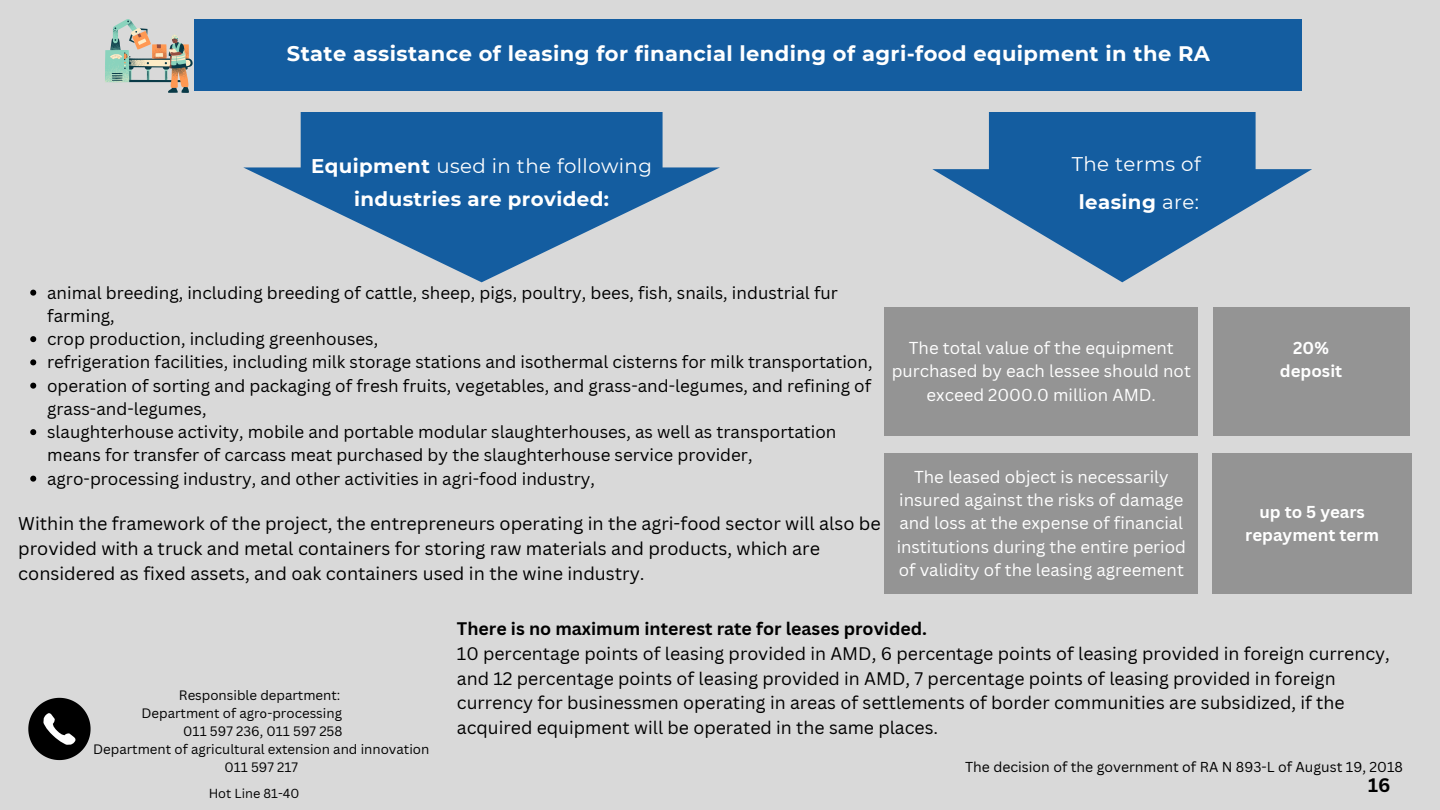
<style>
.page{position:relative;width:1440px;height:810px;background:#d9d9d9}
.page>*{position:absolute;margin:0;border:0;box-sizing:border-box;transform-origin:0 0}
.t1{font:700 21px "Montserrat";letter-spacing:.02em;color:#fff}
.t2{font:700 19.8px/33px "Montserrat";letter-spacing:.02em;color:#fff;text-align:center}
.t3{font:19.8px/37.5px "Montserrat";letter-spacing:.02em;color:#fff;text-align:center}
.t4{font:700 19px "Canva Sans";color:#000}
.t5{font:18px/24.8px "Canva Sans";color:#000}
.t6{font:17.7px/24.8px "Canva Sans";color:#000}
.t7{font:17px/23.2px "Canva Sans";color:#000}
.t8{font:16.8px/23.2px "Canva Sans";color:#fff;text-align:center}
.t9{font:700 16.8px/23.2px "Canva Sans";color:#fff;text-align:center}
.t10{font:14px "Canva Sans";color:#000}
.t11{font:13.3px/18px "Canva Sans";color:#000;text-align:center}
.t12{font:12.8px "Canva Sans";color:#000}
.s1{font-weight:400}
.s2{font-weight:700}
.s3{font-family:"Noto Sans Armenian"}
</style>
<div class="page">
<div style="left:195px;top:19px;width:1107px;height:72px;background:#145da0"></div>
<svg style="left:28px;top:698px;width:63px;height:62px"></svg>
<div style="left:884px;top:307px;width:314px;height:129px;background:#949494"></div>
<svg style="left:243px;top:112px;width:477px;height:170px;fill:#145da0"></svg>
<div style="left:1213px;top:453px;width:199px;height:140px;background:#949494"></div>
<svg style="left:30px;top:290px;width:6px;height:6px"></svg>
<svg style="left:30px;top:336px;width:6px;height:6px"></svg>
<svg style="left:30px;top:359px;width:6px;height:6px"></svg>
<svg style="left:30px;top:383px;width:6px;height:6px"></svg>
<svg style="left:30px;top:429px;width:6px;height:6px"></svg>
<svg style="left:30px;top:476px;width:6px;height:6px"></svg>
<svg style="left:932px;top:112px;width:380px;height:170px;fill:#145da0"></svg>
<div style="left:1213px;top:307px;width:197px;height:129px;background:#949494"></div>
<svg style="left:105px;top:19px;width:90px;height:74px"></svg>
<div style="left:884px;top:453px;width:314px;height:140px;background:#949494"></div>
<p class="t1" style="left:287px;top:41px;width:925px">State assistance of leasing for financial lending of agri-food equipment in the RA</p>
<h2 class="t2" style="left:311px;top:149px;width:342px">Equipment <span class="s1">used in the following </span>industries are provided:</h2>
<h4 class="t3" style="left:1072px;top:145px;width:131px">The terms of <span class="s2">leasing</span> are:</h4>
<p class="t7" style="left:47px;top:280px;width:792px">animal breeding, including breeding of cattle, sheep, pigs, poultry, bees, fish, snails, industrial fur farming,</p>
<p class="t7" style="left:47px;top:327px;width:333px">crop production, including greenhouses,</p>
<p class="t7" style="left:47px;top:350px;width:827px">refrigeration facilities, including milk storage stations and isothermal cisterns for milk transportation,</p>
<p class="t7" style="left:47px;top:373px;width:826px">operation of sorting and packaging of fresh fruits, vegetables, and grass-and-legumes, and refining of grass-and-legumes,</p>
<p class="t7" style="left:47px;top:420px;width:791px">slaughterhouse activity, mobile and portable modular slaughterhouses, as well as transportation means for transfer of carcass meat purchased by the slaughterhouse service provider,</p>
<h4 class="t7" style="left:47px;top:466px;width:549px">agro-processing industry, and other activities in agri-food industry,</h4>
<h2 class="t5" style="left:18px;top:511px;width:864px">Within the framework of the project, the entrepreneurs operating in the agri-food sector will also be provided with a truck and metal containers for storing raw materials and products, which are considered as fixed assets, and oak containers used in the wine industry.</h2>
<h1 class="t8" style="left:892px;top:336px;width:301px">The total value of the equipment purchased by each lessee should not exceed 2000.0 million AMD.</h1>
<p class="t8" style="left:897px;top:465px;width:291px">The leased object is necessarily insured against the risks of damage and loss at the expense of financial institutions during the entire period of validity of the leasing agreement</p>
<h3 class="t9" style="left:1280px;top:336px;width:64px">20% deposit</h3>
<p class="t9" style="left:1245px;top:500px;width:135px">up to 5 years repayment term</p>
<h3 class="t11" style="left:179px;top:685px;width:163px">Responsible department:</h3>
<p class="t11" style="left:141px;top:703px;width:202px">Department of agr<span class="s3">օ</span>-processing</p>
<p class="t11" style="left:183px;top:721px;width:161px">011 597 236, 011 597 258</p>
<p class="t11" style="left:93px;top:739px;width:338px">Department of agricultural extension and innovation<br>011 597 217</p>
<h4 class="t12" style="left:209px;top:784px;width:92px">Hot Line 81-40</h4>
<h4 class="t6" style="left:457px;top:616px;width:934px"><span class="s2">There is no maximum interest rate for leases provided.<br></span>10 percentage points of leasing provided in AMD, 6 percentage points of leasing provided in foreign currency, and 12 percentage points of leasing provided in AMD, 7 percentage points of leasing provided in foreign currency for businessmen operating in areas of settlements of border communities are subsidized, if the acquired equipment will be operated in the same places.</h4>
<p class="t10" style="left:965px;top:757px;width:439px">The decision of the government of RA N 893-L of August 19, 2018</p>
<p class="t4" style="left:1368px;top:772px;width:24px">16</p>
</div>
